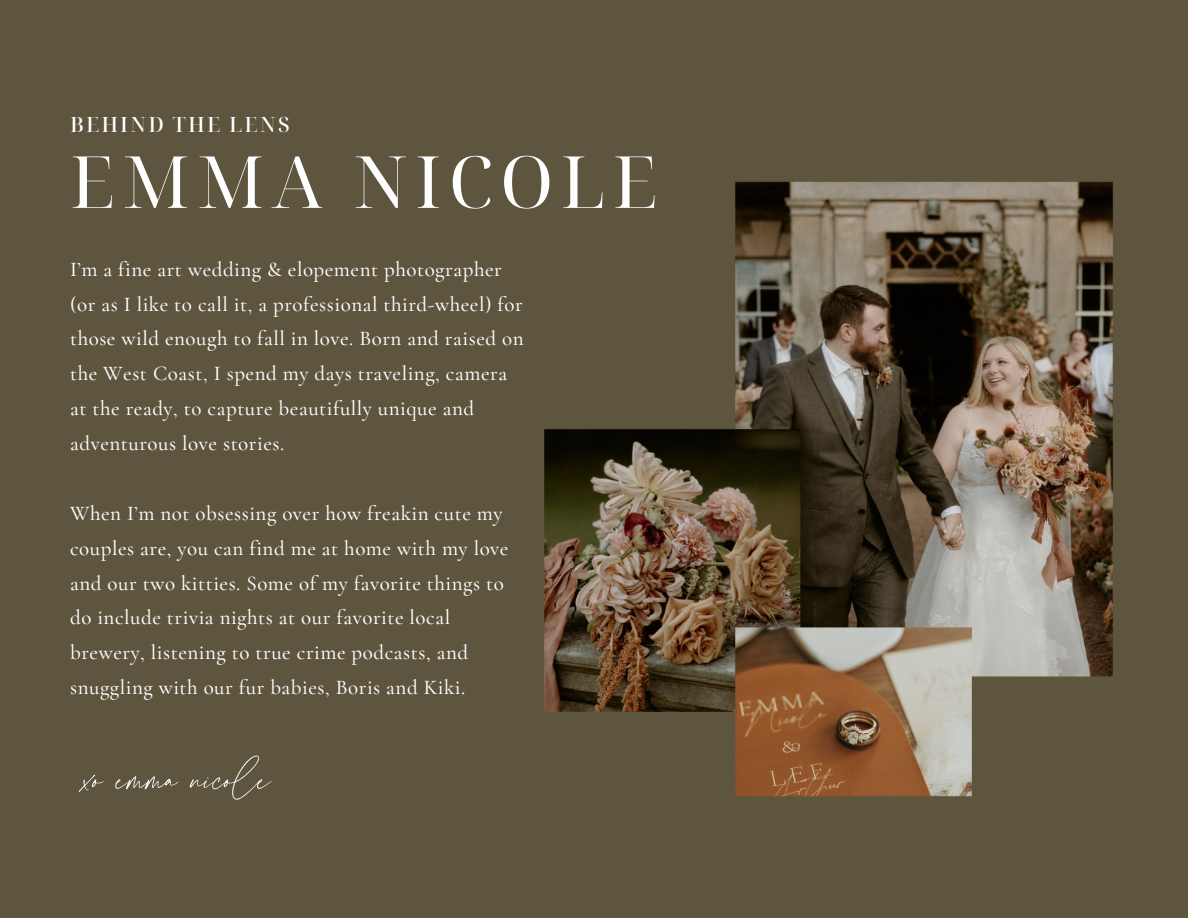
<style>
.page{position:relative;width:1188px;height:918px;background:#5d553e}
.page>*{position:absolute;margin:0;border:0;box-sizing:border-box;transform-origin:0 0}
.t1{font:72px "Noto Serif Display";letter-spacing:.1em;color:#fff}
.t2{font:54px "La Luxes Script";color:#fff}
.t3{font:500 21px/34.8px "Cormorant Garamond";letter-spacing:.025em;color:#fff}
.t4{font:500 21px "Noto Serif Display";letter-spacing:.1em;color:#fff}
</style>
<div class="page">
<img style="left:544px;top:181px;width:569px;height:616px">
<p class="t4" style="left:70px;top:110px;width:221px">BEHIND THE LENS</p>
<p class="t1" style="left:70px;top:131px;width:589px">EMMA NICOLE</p>
<p class="t3" style="left:70px;top:252px;width:455px">I’m a fine art wedding &amp; elopement photographer (or as I like to call it, a professional third-wheel) for those wild enough to fall in love. Born and raised on the West Coast, I spend my days traveling, camera at the ready, to capture beautifully unique and adventurous love stories.</p>
<p class="t3" style="left:70px;top:496px;width:440px">When I’m not obsessing over how freakin cute my couples are, you can find me at home with my love and our two kitties. Some of my favorite things to do include trivia nights at our favorite local brewery, listening to true crime podcasts, and snuggling with our fur babies, Boris and Kiki.</p>
<p class="t2" style="left:84px;top:748px;width:189px">xo emma nicole</p>
</div>
